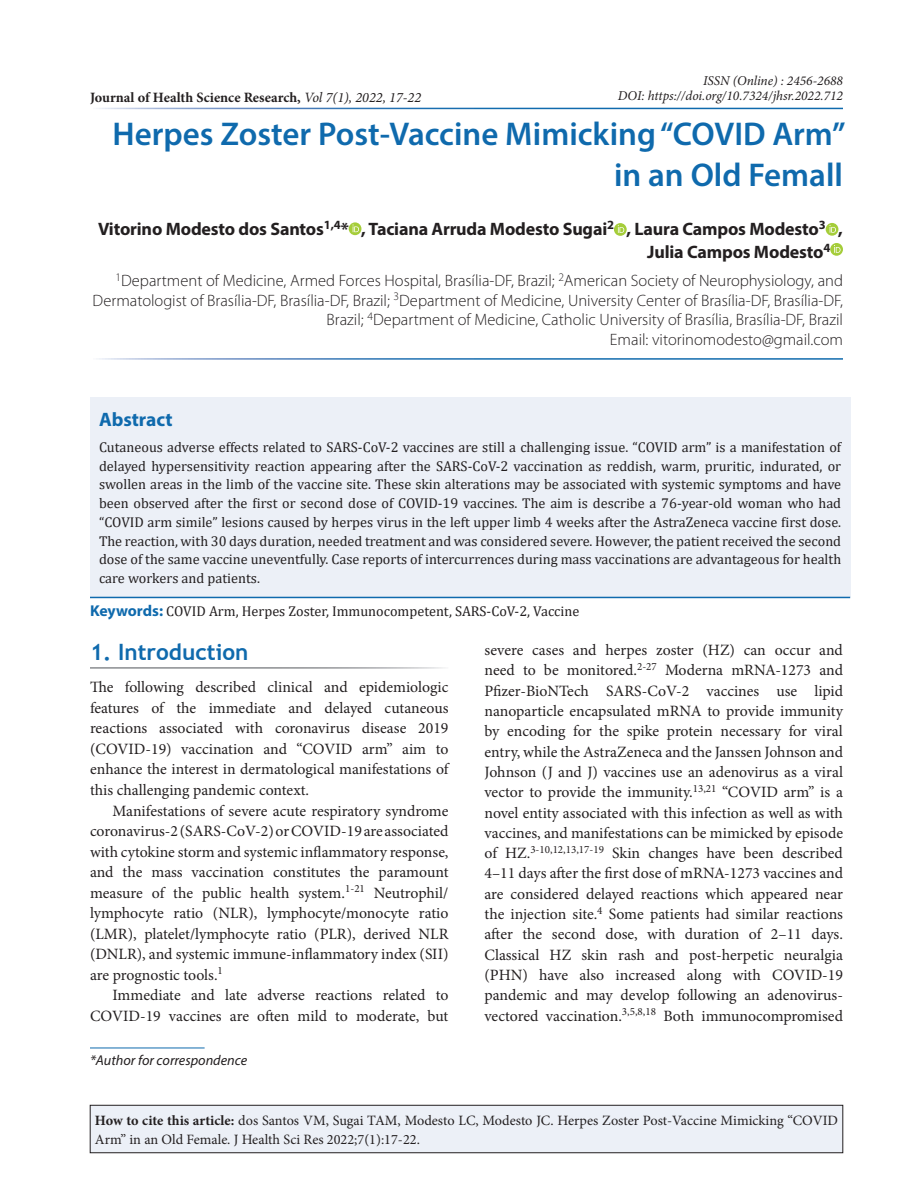
<style>
.page{position:relative;width:918px;height:1188px;background:#fff}
.page>*{position:absolute;margin:0;border:0;box-sizing:border-box;transform-origin:0 0}
.AT{font:600 33px/40.5px "Myriad Pro";color:#0f6aad;text-align:right}
.t1{font:700 22.5px "Trebuchet MS";color:#0f6aad}
.ABSH{font:700 19.5px "Myriad Pro";color:#0f6aad}
.AU{font:700 18px/22.5px "Myriad Pro";letter-spacing:-.01em;color:#231f20}
.AFF{font:300 16.5px/19.5px "Myriad Pro";color:#231f20;text-align:right}
.TX{font:15.75px/20.2px "Minion Pro";color:#231f20;text-align:justify}
.TXFL{font:15.75px/20.5px "Minion Pro";color:#231f20;text-align:justify}
.ABS{font:14.25px/18.8px "Cambria";color:#231f20;text-align:justify}
.HTC{font:14.25px/18.8px "Minion Pro";color:#231f20}
.KWD{font:14.25px "Cambria";color:#231f20}
.RH_AO{font:700 14.25px "Minion Pro";color:#231f20}
.ADD{font:italic 14.25px "Myriad Pro";color:#231f20}
.DOI{font:italic 13.5px/15.1px "Minion Pro";color:#231f20;text-align:right}
.s1{font-weight:400;font-style:italic}
.s2{font-family:"Myriad Pro";font-weight:700;font-size:15.75px;color:#0f6aad}
.s3{font-weight:700}
</style>
<div class="page">
<div style="left:90px;top:398px;width:760px;height:199px;background:#ecf0f7"></div>
<hr style="left:90px;top:597px;width:760px;height:1px;background:#0f6aad">
<hr style="left:90px;top:1048px;width:115px;height:1px;background:#0f6aad">
<div style="left:90px;top:1105px;width:753px;height:48px;background:#ecf0f7"></div>
<div style="left:90px;top:1105px;width:753px;height:48px;border:1px solid #231f20"></div>
<svg style="left:349px;top:222px;width:12px;height:13px"></svg>
<svg style="left:353px;top:224px;width:6px;height:8px"></svg>
<svg style="left:614px;top:223px;width:13px;height:13px"></svg>
<svg style="left:618px;top:225px;width:6px;height:8px"></svg>
<svg style="left:826px;top:223px;width:12px;height:13px"></svg>
<svg style="left:830px;top:225px;width:6px;height:8px"></svg>
<svg style="left:830px;top:243px;width:13px;height:13px"></svg>
<svg style="left:834px;top:245px;width:7px;height:8px"></svg>
<p class="RH_AO" style="left:90px;top:87px;width:333px">Journal of Health Science Research, <span class="s1">Vol 7(1), 2022, 17-22</span></p>
<p class="DOI" style="left:618px;top:73px;width:227px">ISSN (Online) : 2456-2688<br>DOI: https://doi.org/10.7324/jhsr.2022.712</p>
<p class="AT" style="left:113px;top:113px;width:734px">Herpes Zoster Post-Vaccine Mimicking “COVID Arm” in an Old Femall</p>
<p class="AU" style="left:647px;top:217px;width:197px;text-indent:-549px">Vitorino Modesto dos Santos<sup>1,4</sup>* , Taciana Arruda Modesto Sugai<sup>2</sup> , Laura Campos Modesto<sup>3</sup> ,<br>Julia Campos Modesto<sup>4</sup></p>
<p class="AFF" style="left:93px;top:271px;width:752px"><sup>1</sup>Department of Medicine, Armed Forces Hospital, Brasília-DF, Brazil; <sup>2</sup>American Society of Neurophysiology, and Dermatologist of Brasília-DF, Brasília-DF, Brazil; <sup>3</sup>Department of Medicine, University Center of Brasília-DF, Brasília-DF, Brazil; <sup>4</sup>Department of Medicine, Catholic University of Brasília, Brasília-DF, Brazil<br>Email: vitorinomodesto@gmail.com</p>
<p class="ABSH" style="left:99px;top:406px;width:75px">Abstract</p>
<p class="ABS" style="left:99px;top:438px;width:744px">Cutaneous adverse effects related to SARS-CoV-2 vaccines are still a challenging issue. “COVID arm” is a manifestation of delayed hypersensitivity reaction appearing after the SARS-CoV-2 vaccination as reddish, warm, pruritic, indurated, or swollen areas in the limb of the vaccine site. These skin alterations may be associated with systemic symptoms and have been observed after the first or second dose of COVID-19 vaccines. The aim is describe a 76-year-old woman who had “COVID arm simile” lesions caused by herpes virus in the left upper limb 4 weeks after the AstraZeneca vaccine first dose.<br>The reaction, with 30 days duration, needed treatment and was considered severe. However, the patient received the second dose of the same vaccine uneventfully. Case reports of intercurrences during mass vaccinations are advantageous for health care workers and patients.</p>
<p class="KWD" style="left:90px;top:603px;width:491px"><span class="s2">Keywords:</span> COVID Arm, Herpes Zoster, Immunocompetent, SARS-CoV-2, Vaccine</p>
<h1 class="t1" style="left:90px;top:638px;width:160px">1. Introduction</h1>
<p class="TXFL" style="left:90px;top:677px;width:360px">The following described clinical and epidemiologic features of the immediate and delayed cutaneous reactions associated with coronavirus disease 2019 (COVID-19) vaccination and “COVID arm” aim to enhance the interest in dermatological manifestations of this challenging pandemic context.</p>
<p class="TX" style="left:90px;top:800px;width:360px;text-indent:22px">Manifestations of severe acute respiratory syndrome coronavirus-2 (SARS-CoV-2) or COVID-19 are associated with cytokine storm and systemic inflammatory response, and the mass vaccination constitutes the paramount measure of the public health system.<sup>1-21</sup> Neutrophil/ lymphocyte ratio (NLR), lymphocyte/monocyte ratio (LMR), platelet/lymphocyte ratio (PLR), derived NLR (DNLR), and systemic immune-inflammatory index (SII) are prognostic tools.<sup>1</sup></p>
<p class="TX" style="left:90px;top:985px;width:360px;text-align:right">Immediate and late adverse reactions related to<br>COVID-19 vaccines are often mild to moderate, but</p>
<p class="ADD" style="left:90px;top:1051px;width:159px">*Author for correspondence</p>
<p class="TX" style="left:484px;top:640px;width:360px">severe cases and herpes zoster (HZ) can occur and need to be monitored.<sup>2-27</sup> Moderna mRNA-1273 and Pfizer-BioNTech SARS-CoV-2 vaccines use lipid nanoparticle encapsulated mRNA to provide immunity by encoding for the spike protein necessary for viral entry, while the AstraZeneca and the Janssen Johnson and Johnson (J and J) vaccines use an adenovirus as a viral vector to provide the immunity.<sup>13,21</sup> “COVID arm” is a novel entity associated with this infection as well as with vaccines, and manifestations can be mimicked by episode of HZ.<sup>3-10,12,13,17-19</sup> Skin changes have been described 4–11 days after the first dose of mRNA-1273 vaccines and are considered delayed reactions which appeared near the injection site.<sup>4</sup> Some patients had similar reactions after the second dose, with duration of 2–11 days.<br>Classical HZ skin rash and post-herpetic neuralgia (PHN) have also increased along with COVID-19 pandemic and may develop following an adenovirus&shy;vectored vaccination.<sup>3,5,8,18</sup> Both immunocompromised</p>
<p class="HTC" style="left:95px;top:1111px;width:745px"><span class="s3">How to cite this article:</span> dos Santos VM, Sugai TAM, Modesto LC, Modesto JC. Herpes Zoster Post-Vaccine Mimicking “COVID<br>Arm” in an Old Female. J Health Sci Res 2022;7(1):17-22.</p>
</div>
